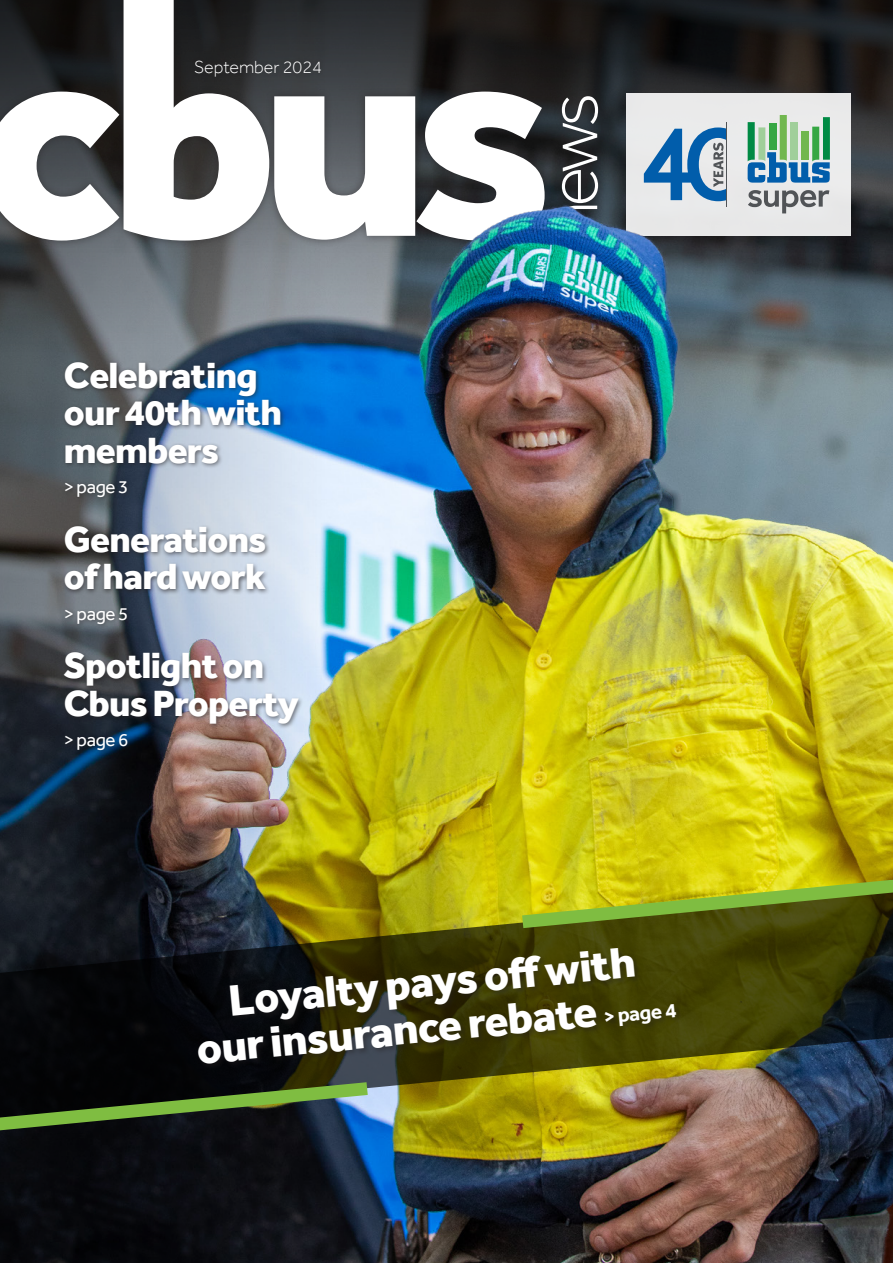
<style>
.page{position:relative;width:893px;height:1263px;background:#fff}
.page>*{position:absolute;margin:0;border:0;box-sizing:border-box;transform-origin:0 0}
._2018__Article_Heading__30_30pt{font:800 45px/44.5px "Effra";color:#fff}
._2018__Minor_Article_Heading__25_25pt{font:800 37.5px/37.5px "Effra";letter-spacing:-.02em;color:#fff}
._2018__Article_Heading__30_30pt-2{font:700 21px "Effra";color:#fff}
._2018__Intro_text__12_5_14_5pt{font:18.75px "Effra";letter-spacing:-.02em;color:#fff}
.t1{font:300 18px "Effra";color:#fff}
</style>
<div class="page">
<img style="left:372px;top:400px;width:521px;height:863px">
<img style="left:372px;top:255px;width:521px;height:145px">
<img style="left:0;top:255px;width:372px;height:1008px">
<svg style="left:0;top:0;width:893px;height:255px;background:#24292d"></svg>
<div style="left:0;top:0;width:553px;height:249px;background:#231f20;opacity:.5"></div>
<svg style="left:0;top:0;width:545px;height:241px"></svg>
<div style="left:554px;top:88px;width:52px;height:156px;background:#231f20;opacity:.5"></div>
<img style="left:562px;top:96px;width:36px;height:140px">
<div style="left:626px;top:93px;width:224px;height:143px;background:#e9e9ea"></div>
<svg style="left:644px;top:127px;width:82px;height:74px"></svg>
<hr style="left:726px;top:122px;width:1px;height:85px;background:#515457">
<svg style="left:748px;top:115px;width:82px;height:68px"></svg>
<svg style="left:748px;top:190px;width:81px;height:23px"></svg>
<div style="left:61px;top:360px;width:243px;height:396px;background:#231f20;opacity:.6"></div>
<img style="left:0;top:872px;width:893px;height:262px">
<div style="left:197px;top:947px;width:486px;height:124px;background:#231f20;opacity:.4"></div>
<svg style="left:522px;top:880px;width:371px;height:48px;background:#889519"></svg>
<svg style="left:0;top:1082px;width:368px;height:48px;background:#2d4227"></svg>
<p class="t1" style="left:194px;top:57px;width:129px">September 2024</p>
<p class="_2018__Minor_Article_Heading__25_25pt" style="left:64px;top:356px;width:220px">Celebrating our 40th with members</p>
<p class="_2018__Intro_text__12_5_14_5pt" style="left:64px;top:476px;width:66px">&gt; page 3</p>
<p class="_2018__Minor_Article_Heading__25_25pt" style="left:64px;top:520px;width:204px">Generations of hard work</p>
<p class="_2018__Intro_text__12_5_14_5pt" style="left:64px;top:602px;width:66px">&gt; page 5</p>
<p class="_2018__Minor_Article_Heading__25_25pt" style="left:64px;top:646px;width:237px">Spotlight on<br>Cbus Property</p>
<p class="_2018__Intro_text__12_5_14_5pt" style="left:64px;top:729px;width:66px">&gt; page 6</p>
<p class="_2018__Article_Heading__30_30pt" style="left:190px;top:983px;width:447px;text-indent:37px;rotate:-6deg">Loyalty pays off with our insurance rebate</p>
<p class="_2018__Article_Heading__30_30pt-2" style="left:602px;top:1003px;width:75px;rotate:-5deg">&gt; page 4</p>
</div>
